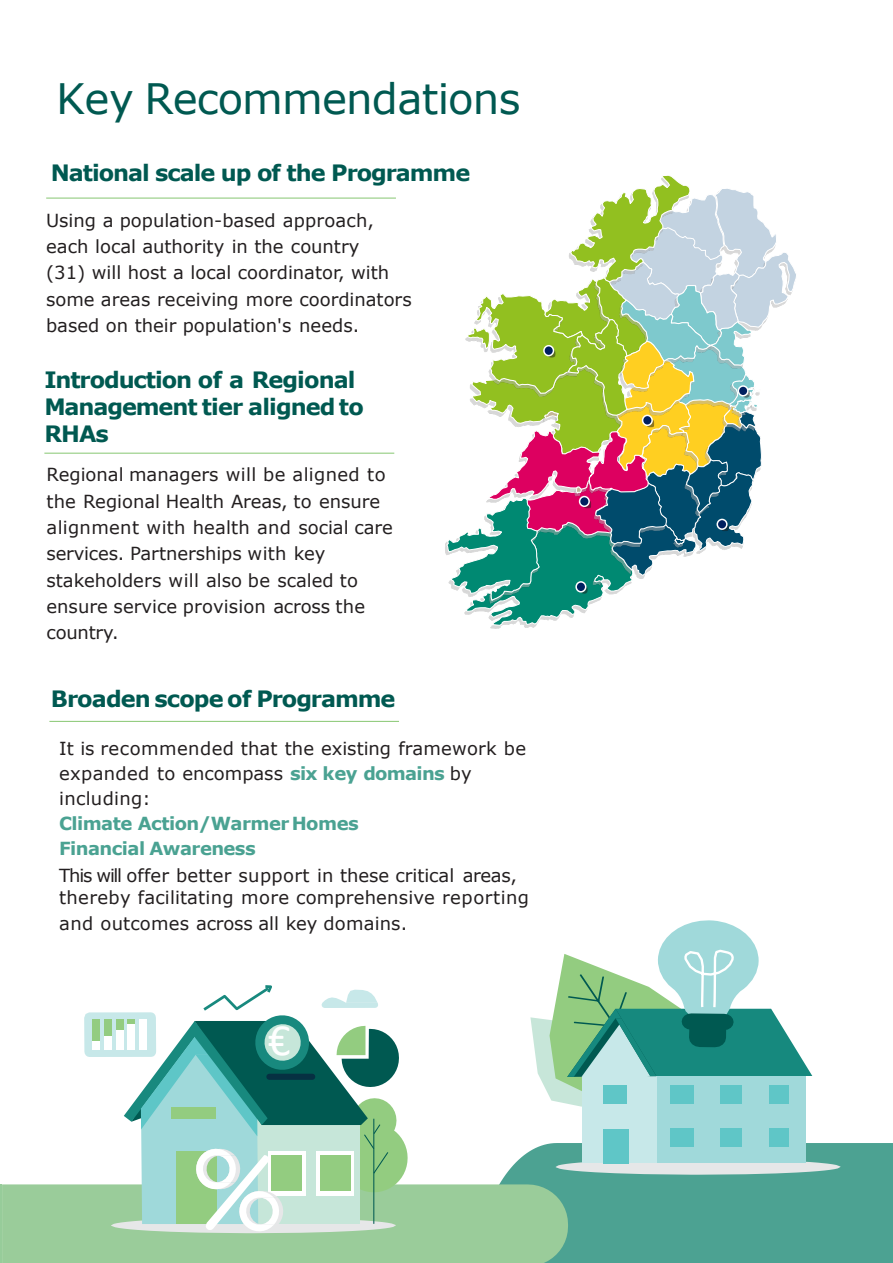
<style>
.page{position:relative;width:893px;height:1263px;background:#fff}
.page>*{position:absolute;margin:0;border:0;box-sizing:border-box;transform-origin:0 0}
.t1{font:45px "Calibri";color:#fff}
.t2{font:42px "Verdana";letter-spacing:-.02em;color:#005951}
.t3{font:700 22.5px/27px "Verdana";letter-spacing:-.045em;color:#005951}
.t4{font:18px/26.4px "Verdana";letter-spacing:.005em;color:#231f20}
.s1{font-weight:700;color:#4aa292}
</style>
<div class="page">
<div style="left:840px;top:1143px;width:53px;height:120px;background:#4ca292"></div>
<hr style="left:44px;top:453px;width:350px;height:1px;background:#93cc80">
<hr style="left:46px;top:198px;width:350px;height:1px;background:#93cc80">
<svg style="left:446px;top:175px;width:350px;height:451px"></svg>
<div style="left:738px;top:386px;width:10px;height:10px;background:#002060;border-radius:50%"></div>
<div style="left:738px;top:385px;width:11px;height:11px;border:2px solid #fff;border-radius:50%"></div>
<svg style="left:2px;top:920px;width:838px;height:343px"></svg>
<hr style="left:49px;top:721px;width:350px;height:1px;background:#93cc80">
<p class="t2" style="left:56px;top:70px;width:466px">Key Recommendations</p>
<p class="t3" style="left:51px;top:159px;width:421px">National scale up of the Programme</p>
<p class="t4" style="left:46px;top:207px;width:367px">Using a population-based approach, each local authority in the country<br>(31) will host a local coordinator, with some areas receiving more coordinators based on their population's needs.</p>
<p class="t3" style="left:44px;top:366px;width:321px">Introduction of a Regional<br>Management tier aligned to<br>RHAs</p>
<p class="t4" style="left:47px;top:461px;width:348px">Regional managers will be aligned to the Regional Health Areas, to ensure alignment with health and social care services. Partnerships with key stakeholders will also be scaled to ensure service provision across the country.</p>
<p class="t3" style="left:51px;top:685px;width:346px">Broaden scope of Programme</p>
<p class="t4" style="left:59px;top:735px;width:469px;line-height:25px">It is recommended that the existing framework be expanded to encompass <span class="s1">six key domains</span> by including:<br><span class="s1">Climate Action/Warmer Homes<br>Financial Awareness</span></p>
<p class="t4" style="left:59px;top:864px;width:472px;line-height:22.5px">This will offer better support in these critical areas, thereby facilitating more comprehensive reporting</p>
<p class="t4" style="left:59px;top:910px;width:350px">and outcomes across all key domains.</p>
<p class="t1" style="left:268px;top:1008px;width:24px">€</p>
</div>
